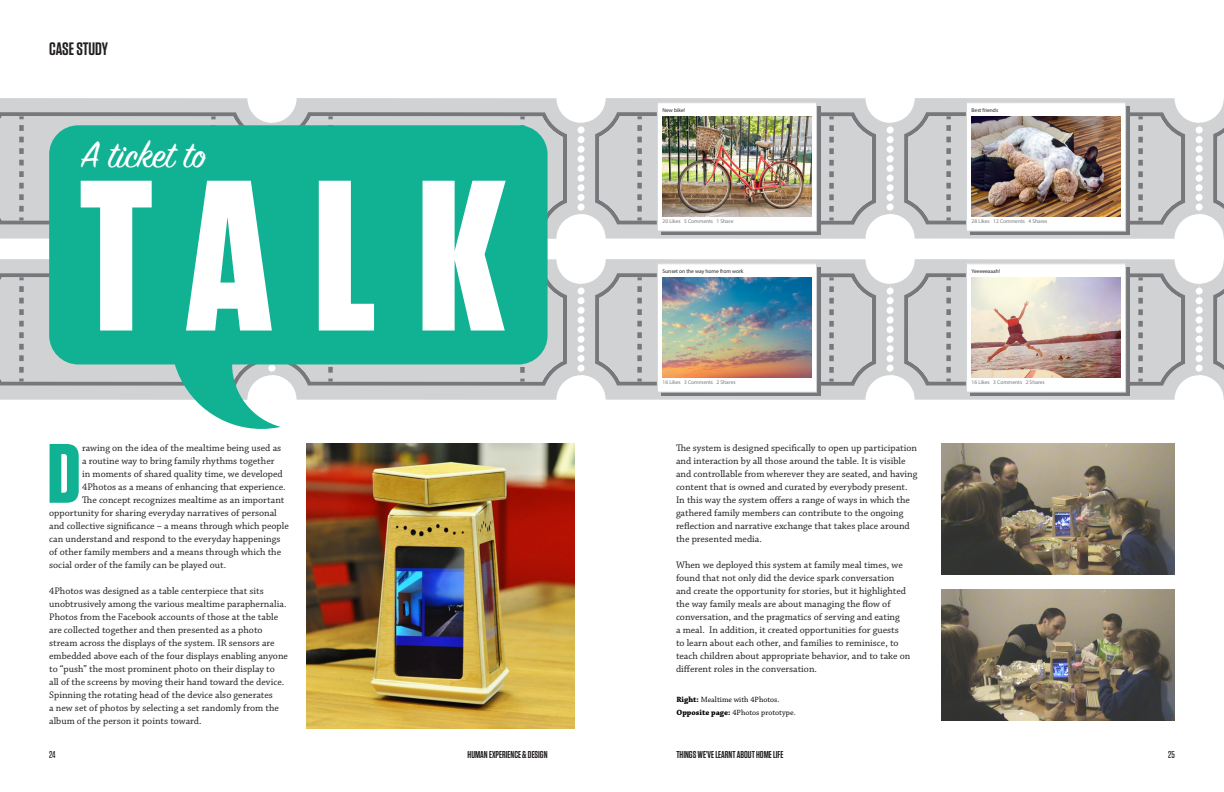
<style>
.page{position:relative;width:1224px;height:792px;background:#fff}
.page>*{position:absolute;margin:0;border:0;box-sizing:border-box;transform-origin:0 0}
.Subhead{font:700 214px "Tungsten";color:#fff;scale:1.07 1}
.Drop_Cap{font:700 84px "Tungsten";color:#11b294}
.Subhead-2{font:41px "Sign Painter House Script";color:#fff}
.Running_Head{font:600 18px "Tungsten";letter-spacing:-.005em;color:#231f20}
.Body{font:10px/13px "Chaparral Pro";color:#231f20}
.t1{font:600 10px "Tungsten";color:#231f20}
.t2{font:500 10px "Tungsten";color:#231f20}
.t3{font:8px "Chaparral Pro";color:#040503}
.t4{font:5.5px "Myriad Pro";color:#76787b}
.t5{font:5.5px "Myriad Pro";color:#231f20}
.s1{font-weight:700}
</style>
<div class="page">
<svg style="left:581px;top:98px;width:309px;height:141px;fill:#d1d2d4"></svg>
<svg style="left:595px;top:112px;width:281px;height:113px;background:#c2c4c6"></svg>
<svg style="left:890px;top:98px;width:309px;height:141px;fill:#d1d2d4"></svg>
<svg style="left:904px;top:112px;width:281px;height:113px;background:#c2c4c6"></svg>
<svg style="left:1199px;top:98px;width:25px;height:140px"></svg>
<svg style="left:272px;top:98px;width:309px;height:141px;fill:#d1d2d4"></svg>
<svg style="left:286px;top:112px;width:281px;height:113px;background:#babbbd"></svg>
<svg style="left:581px;top:259px;width:309px;height:141px;fill:#d1d2d4"></svg>
<svg style="left:595px;top:273px;width:281px;height:113px;background:#c2c4c6"></svg>
<svg style="left:890px;top:259px;width:309px;height:141px;fill:#d1d2d4"></svg>
<svg style="left:904px;top:273px;width:281px;height:113px;background:#c2c4c6"></svg>
<svg style="left:1199px;top:260px;width:25px;height:139px"></svg>
<svg style="left:548px;top:259px;width:33px;height:141px;fill:#d1d2d4"></svg>
<svg style="left:548px;top:273px;width:19px;height:113px;background:#bfc0c2"></svg>
<svg style="left:0;top:98px;width:272px;height:141px;background:#c9cacc"></svg>
<svg style="left:0;top:259px;width:49px;height:141px;background:#c9cacc"></svg>
<div style="left:970px;top:107px;width:159px;height:128px;background:#76787b"></div>
<div style="left:661px;top:268px;width:159px;height:128px;background:#76787b"></div>
<div style="left:966px;top:103px;width:160px;height:128px;background:#fff"></div>
<div style="left:966px;top:102px;width:160px;height:130px;border:1px solid #d1d2d4"></div>
<img style="left:972px;top:117px;width:149px;height:99px">
<div style="left:657px;top:264px;width:160px;height:128px;background:#fff"></div>
<div style="left:657px;top:263px;width:160px;height:130px;border:1px solid #d1d2d4"></div>
<img style="left:662px;top:278px;width:149px;height:99px">
<div style="left:661px;top:107px;width:159px;height:128px;background:#76787b"></div>
<div style="left:970px;top:268px;width:159px;height:128px;background:#76787b"></div>
<div style="left:966px;top:264px;width:160px;height:128px;background:#fff"></div>
<div style="left:966px;top:263px;width:160px;height:130px;border:1px solid #d1d2d4"></div>
<img style="left:972px;top:278px;width:149px;height:99px">
<div style="left:657px;top:103px;width:160px;height:128px;background:#fff"></div>
<div style="left:657px;top:102px;width:160px;height:130px;border:1px solid #d1d2d4"></div>
<img style="left:663px;top:117px;width:148px;height:99px">
<img style="left:306px;top:444px;width:269px;height:285px">
<img style="left:942px;top:444px;width:233px;height:131px">
<img style="left:942px;top:590px;width:233px;height:131px">
<svg style="left:49px;top:125px;width:499px;height:304px;background:#3abba3"></svg>
<p class="Running_Head" style="left:49px;top:39px;width:60px">CASE STUDY</p>
<p class="Subhead-2" style="left:81px;top:135px;width:126px">A ticket to</p>
<p class="Subhead" style="left:78px;top:142px;width:400px">TALK</p>
<p class="Drop_Cap" style="left:47px;top:429px;width:35px">D</p>
<p class="Body" style="left:82px;top:442px;width:201px">rawing on the idea of the mealtime being used as</p>
<p class="Body" style="left:82px;top:455px;width:194px">a routine way to bring family rhythms together</p>
<p class="Body" style="left:82px;top:468px;width:202px">in moments of shared quality time, we developed</p>
<p class="Body" style="left:82px;top:481px;width:205px">4Photos as a means of enhancing that experience.</p>
<p class="Body" style="left:82px;top:494px;width:204px">The concept recognizes mealtime as an important</p>
<p class="Body" style="left:49px;top:507px;width:229px">opportunity for sharing everyday narratives of personal</p>
<p class="Body" style="left:49px;top:520px;width:241px">and collective significance – a means through which people</p>
<p class="Body" style="left:49px;top:533px;width:233px">can understand and respond to the everyday happenings</p>
<p class="Body" style="left:49px;top:546px;width:233px">of other family members and a means through which the</p>
<p class="Body" style="left:49px;top:559px;width:179px">social order of the family can be played out.</p>
<p class="Body" style="left:49px;top:585px;width:240px">4Photos was designed as a table centerpiece that sits unobtrusively among the various mealtime paraphernalia.<br>Photos from the Facebook accounts of those at the table are collected together and then presented as a photo stream across the displays of the system. IR sensors are embedded above each of the four displays enabling anyone to “push” the most prominent photo on their display to<br>all of the screens by moving their hand toward the device.<br>Spinning the rotating head of the device also generates<br>a new set of photos by selecting a set randomly from the album of the person it points toward.</p>
<p class="t5" style="left:663px;top:107px;width:24px">New bike!</p>
<p class="t5" style="left:972px;top:107px;width:28px">Best friends</p>
<p class="t4" style="left:663px;top:218px;width:72px">20 Likes 5 Comments 1 Share</p>
<p class="t4" style="left:972px;top:218px;width:77px">28 Likes 12 Comments 4 Shares</p>
<p class="t5" style="left:663px;top:268px;width:82px">Sunset on the way home from work</p>
<p class="t5" style="left:972px;top:268px;width:30px">Yeeeeeaaah!</p>
<p class="t4" style="left:663px;top:379px;width:75px">16 Likes 3 Comments 2 Shares</p>
<p class="t4" style="left:972px;top:379px;width:75px">16 Likes 3 Comments 2 Shares</p>
<p class="Body" style="left:676px;top:442px;width:243px">The system is designed specifically to open up participation and interaction by all those around the table. It is visible and controllable from wherever they are seated, and having content that is owned and curated by everybody present.<br>In this way the system offers a range of ways in which the gathered family members can contribute to the ongoing reflection and narrative exchange that takes place around the presented media.</p>
<p class="Body" style="left:676px;top:559px;width:236px">When we deployed this system at family meal times, we found that not only did the device spark conversation and create the opportunity for stories, but it highlighted the way family meals are about managing the flow of conversation, and the pragmatics of serving and eating<br>a meal. In addition, it created opportunities for guests<br>to learn about each other, and families to reminisce, to teach children about appropriate behavior, and to take on different roles in the conversation.</p>
<p class="t3" style="left:676px;top:695px;width:105px"><span class="s1">Right:</span> Mealtime with 4Photos.</p>
<p class="t3" style="left:676px;top:708px;width:121px"><span class="s1">Opposite page:</span> 4Photos prototype.</p>
<p class="t2" style="left:49px;top:749px;width:8px">24</p>
<p class="t1" style="left:468px;top:749px;width:82px">HUMAN EXPERIENCE &amp; DESIGN</p>
<p class="t1" style="left:676px;top:749px;width:109px">THINGS WE’VE LEARNT ABOUT HOME LIFE</p>
<p class="t2" style="left:1168px;top:749px;width:8px">25</p>
</div>
